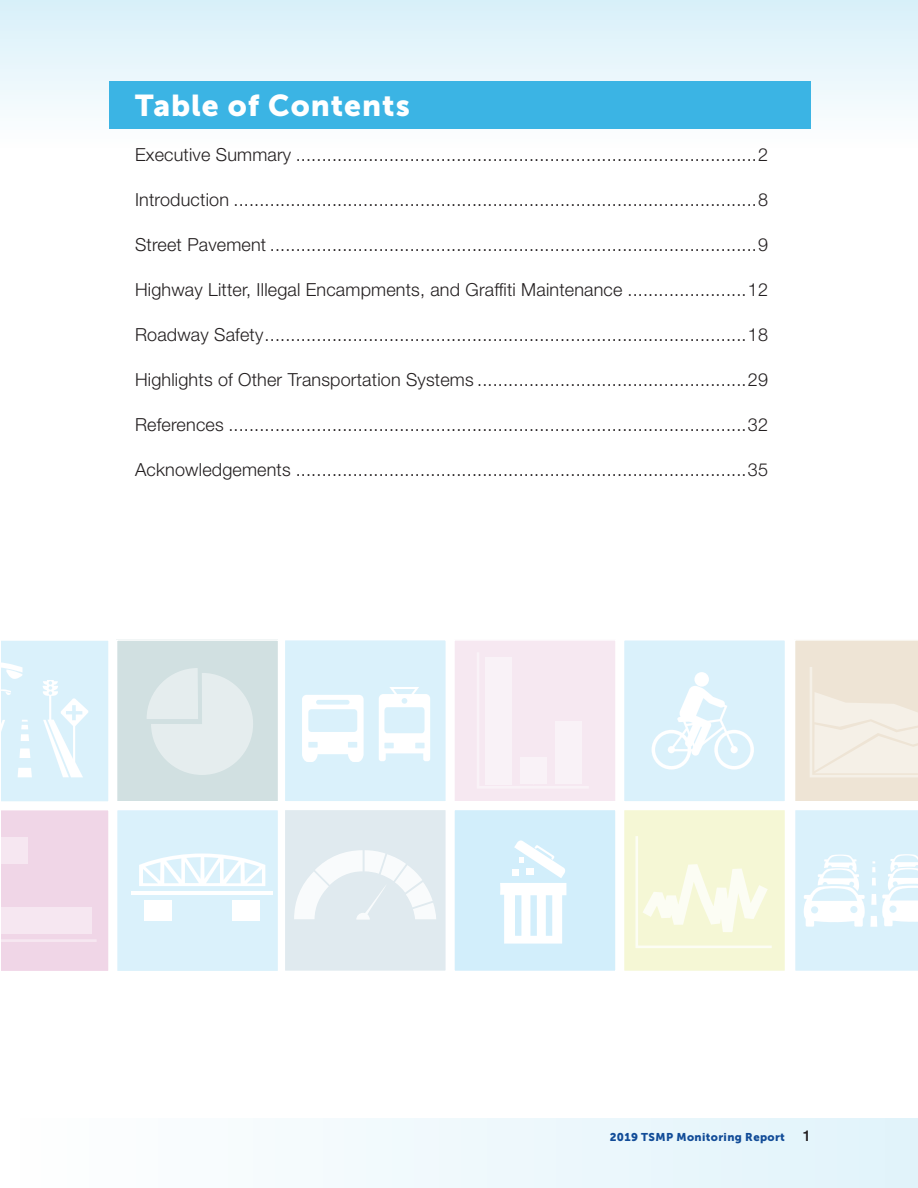
<style>
.page{position:relative;width:918px;height:1188px;background:#fff}
.page>*{position:absolute;margin:0;border:0;box-sizing:border-box;transform-origin:0 0}
.TOC_Title{font:30px "Museo Sans 900";letter-spacing:.035em;color:#fff}
.t1{font:300 18px "Helvetica Neue LT Std";letter-spacing:.01em;color:#231f20}
.t2{font:11.25px "Museo Sans 900";letter-spacing:.035em;color:#124c98}
.s1{font-family:"Helvetica Neue LT Std";font-weight:500;font-size:15px;color:#231f20}
</style>
<div class="page">
<div style="left:454px;top:809px;width:162px;height:162px;background:#d2eefb"></div>
<div style="left:284px;top:641px;width:162px;height:162px;background:#daf1fb"></div>
<svg style="left:500px;top:840px;width:66px;height:104px"></svg>
<div style="left:284px;top:809px;width:162px;height:162px;background:#e0eaef"></div>
<div style="left:454px;top:639px;width:162px;height:162px;background:#f6e8f1"></div>
<svg style="left:624px;top:641px;width:161px;height:160px;background:#ddf2fb"></svg>
<div style="left:623px;top:809px;width:162px;height:162px;background:#f5f7d5"></div>
<svg style="left:795px;top:810px;width:123px;height:161px;fill:#daf1fb"></svg>
<svg style="left:2px;top:641px;width:106px;height:161px;background:#def2fb"></svg>
<div style="left:116px;top:639px;width:162px;height:162px;background:#d1e0e1"></div>
<svg style="left:117px;top:811px;width:161px;height:160px;background:#dff3fb"></svg>
<svg style="left:294px;top:850px;width:142px;height:70px"></svg>
<div style="left:485px;top:657px;width:27px;height:127px;background:#f9f2f7"></div>
<div style="left:520px;top:757px;width:27px;height:27px;background:#f9f2f7"></div>
<div style="left:555px;top:721px;width:27px;height:63px;background:#f9f2f7"></div>
<svg style="left:147px;top:668px;width:51px;height:51px"></svg>
<div style="left:151px;top:673px;width:102px;height:102px;background:#e5edee;border-radius:51px"></div>
<svg style="left:635px;top:836px;width:137px;height:112px"></svg>
<svg style="left:302px;top:695px;width:62px;height:67px"></svg>
<svg style="left:379px;top:687px;width:51px;height:74px"></svg>
<div style="left:284px;top:809px;width:163px;height:163px;border:2px solid #fff"></div>
<div style="left:453px;top:639px;width:164px;height:164px;border:2px solid #fff"></div>
<div style="left:453px;top:809px;width:164px;height:163px;border:2px solid #fff"></div>
<div style="left:623px;top:809px;width:163px;height:163px;border:2px solid #fff"></div>
<svg style="left:795px;top:640px;width:123px;height:161px;background:#f0e8db"></svg>
<svg style="left:2px;top:810px;width:107px;height:161px;background:#f1d9e9"></svg>
<div style="left:116px;top:639px;width:163px;height:164px;border:2px solid #fff"></div>
<div style="left:1px;top:1118px;width:917px;height:70px;background:linear-gradient(to right,#fffffe,#e1f3fa)"></div>
<svg style="left:0;top:0;width:918px;height:129px;background:#b3e2f4"></svg>
<p class="TOC_Title" style="left:135px;top:88px;width:276px">Table of Contents</p>
<p class="t1" style="left:135px;top:144px;width:635px">Executive Summary .........................................................................................2</p>
<p class="t1" style="left:135px;top:189px;width:635px">Introduction .....................................................................................................8</p>
<p class="t1" style="left:135px;top:234px;width:635px">Street Pavement ..............................................................................................9</p>
<p class="t1" style="left:135px;top:279px;width:634px">Highway Litter, Illegal Encampments, and Graffiti Maintenance .......................12</p>
<p class="t1" style="left:135px;top:324px;width:634px">Roadway Safety.............................................................................................18</p>
<p class="t1" style="left:135px;top:369px;width:634px">Highlights of Other Transportation Systems ....................................................29</p>
<p class="t1" style="left:135px;top:414px;width:634px">References ....................................................................................................32</p>
<p class="t1" style="left:135px;top:459px;width:634px">Acknowledgements .......................................................................................35</p>
<p class="t2" style="left:610px;top:1131px;width:203px">2019 TSMP Monitoring Report <span class="s1">1</span></p>
</div>
